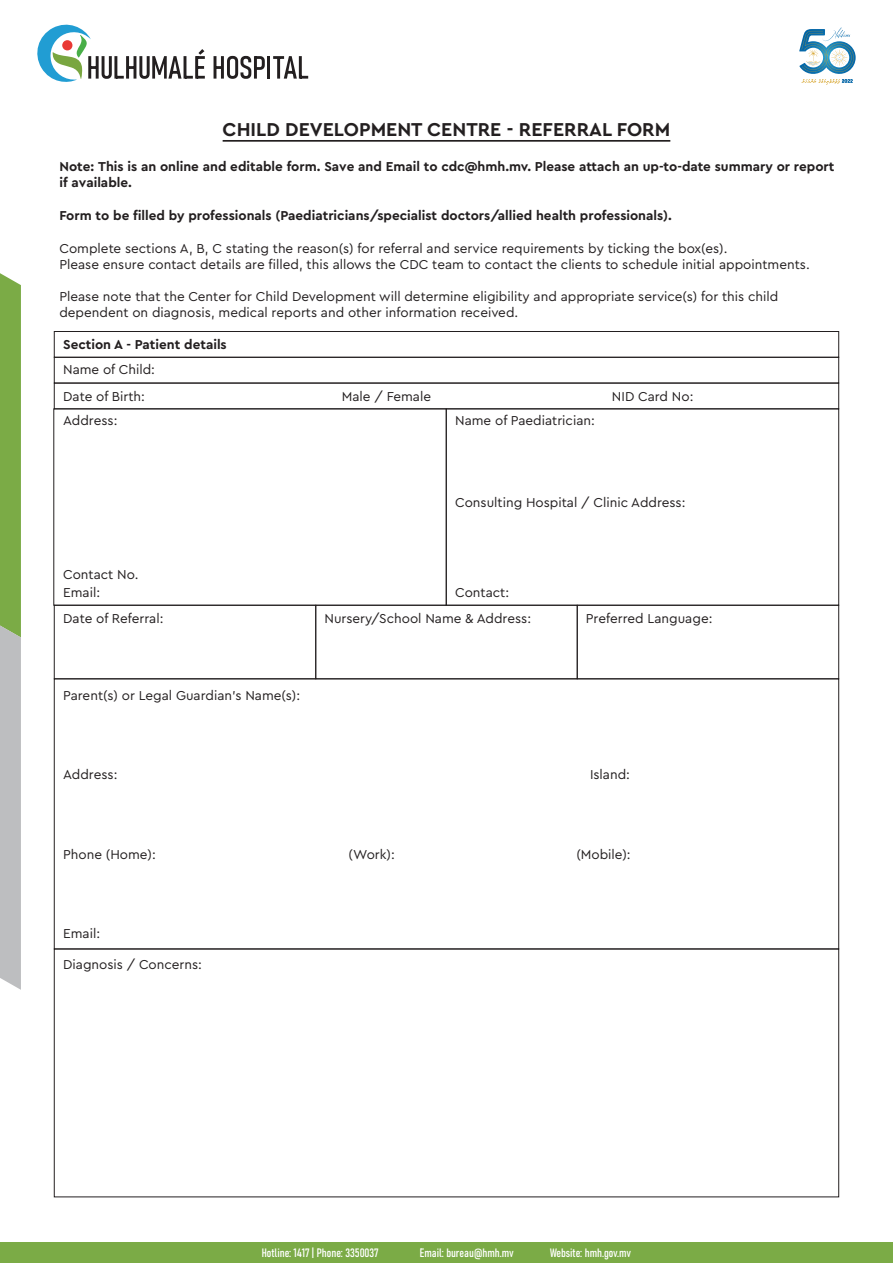
<style>
.page{position:relative;width:893px;height:1263px;background:#fff}
.page>*{position:absolute;margin:0;border:0;box-sizing:border-box;transform-origin:0 0}
.t1{font:700 19.5px "Cera Pro";color:#231f20}
.t2{font:13.5px/16.2px "Cera Pro";color:#231f20}
.t3{font:700 13.5px/16.2px "Cera Pro";color:#231f20}
.t4{font:12px "Bahnschrift";color:#fff}
</style>
<div class="page">
<hr style="left:223px;top:140px;width:447px;height:2px;background:#231f20">
<div style="left:54px;top:331px;width:785px;height:27px;border:1px solid #231f20"></div>
<div style="left:54px;top:357px;width:785px;height:26px;border:1px solid #231f20"></div>
<div style="left:54px;top:383px;width:785px;height:26px;border:1px solid #231f20"></div>
<div style="left:577px;top:605px;width:262px;height:74px;border:1px solid #231f20"></div>
<div style="left:53px;top:408px;width:394px;height:198px;border:1px solid #231f20"></div>
<div style="left:446px;top:408px;width:393px;height:198px;border:1px solid #231f20"></div>
<div style="left:0;top:1242px;width:893px;height:21px;background:#7bab46"></div>
<svg style="left:799px;top:28px;width:55px;height:57px"></svg>
<svg style="left:37px;top:24px;width:168px;height:58px"></svg>
<hr style="left:214px;top:56px;width:2px;height:23px;background:#231f20">
<svg style="left:215px;top:56px;width:50px;height:23px"></svg>
<hr style="left:267px;top:56px;width:3px;height:23px;background:#231f20">
<svg style="left:273px;top:56px;width:35px;height:23px"></svg>
<hr style="left:299px;top:56px;width:3px;height:23px;background:#231f20">
<svg style="left:0;top:273px;width:21px;height:717px;background:#9db585"></svg>
<h1 class="t1" style="left:223px;top:117px;width:449px">CHILD DEVELOPMENT CENTRE - REFERRAL FORM</h1>
<p class="t3" style="left:59px;top:158px;width:776px">Note: This is an online and editable form. Save and Email to cdc@hmh.mv. Please attach an up-to-date summary or report if available.</p>
<p class="t3" style="left:59px;top:207px;width:614px">Form to be filled by professionals (Paediatricians/specialist doctors/allied health professionals).</p>
<p class="t2" style="left:59px;top:239px;width:752px">Complete sections A, B, C stating the reason(s) for referral and service requirements by ticking the box(es).<br>Please ensure contact details are filled, this allows the CDC team to contact the clients to schedule initial appointments.</p>
<p class="t2" style="left:59px;top:288px;width:720px">Please note that the Center for Child Development will determine eligibility and appropriate service(s) for this child dependent on diagnosis, medical reports and other information received.</p>
<p class="t3" style="left:63px;top:336px;width:165px">Section A - Patient details</p>
<p class="t2" style="left:63px;top:360px;width:93px">Name of Child:</p>
<p class="t2" style="left:63px;top:387px;width:83px">Date of Birth:</p>
<p class="t2" style="left:342px;top:387px;width:91px">Male / Female</p>
<p class="t2" style="left:612px;top:387px;width:83px">NID Card No:</p>
<p class="t2" style="left:63px;top:412px;width:56px">Address:</p>
<p class="t2" style="left:455px;top:412px;width:141px">Name of Paediatrician:</p>
<p class="t2" style="left:63px;top:565px;width:77px;line-height:17.9px">Contact No.<br>Email:</p>
<p class="t2" style="left:63px;top:610px;width:102px">Date of Referral:</p>
<p class="t2" style="left:63px;top:686px;width:238px">Parent(s) or Legal Guardian’s Name(s):</p>
<p class="t2" style="left:455px;top:494px;width:232px">Consulting Hospital / Clinic Address:</p>
<p class="t2" style="left:455px;top:584px;width:56px">Contact:</p>
<p class="t2" style="left:325px;top:610px;width:208px">Nursery/School Name &amp; Address:</p>
<p class="t2" style="left:586px;top:610px;width:128px">Preferred Language:</p>
<p class="t2" style="left:63px;top:766px;width:56px">Address:</p>
<p class="t2" style="left:590px;top:766px;width:41px">Island:</p>
<p class="t2" style="left:63px;top:845px;width:94px">Phone (Home):</p>
<p class="t2" style="left:349px;top:845px;width:48px">(Work):</p>
<p class="t2" style="left:576px;top:845px;width:56px">(Mobile):</p>
<p class="t2" style="left:63px;top:925px;width:38px">Email:</p>
<p class="t2" style="left:63px;top:956px;width:140px">Diagnosis / Concerns:</p>
<p class="t4" style="left:262px;top:1243px;width:119px">Hotline: 1417 | Phone: 3350037</p>
<p class="t4" style="left:420px;top:1243px;width:96px">Email: bureau@hmh.mv</p>
<p class="t4" style="left:550px;top:1243px;width:82px">Website: hmh.gov.mv</p>
</div>
